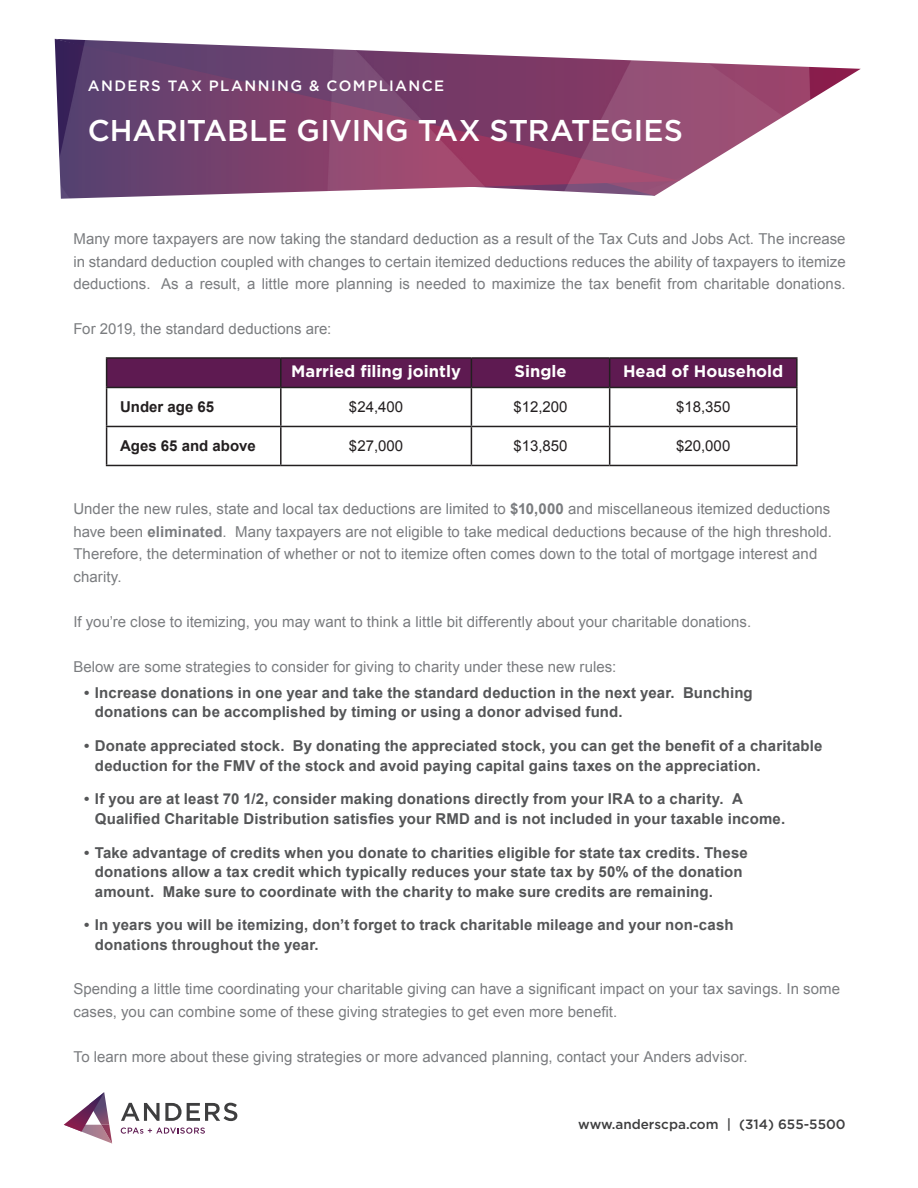
<style>
.page{position:relative;width:918px;height:1188px;background:#fff}
.page>*{position:absolute;margin:0;border:0;box-sizing:border-box;transform-origin:0 0}
.t1{font:500 30px "Gotham";letter-spacing:-.005em;color:#fff}
.t2{font:700 16.5px "Gotham";color:#fff}
.t3{font:15px/22.5px "Arial";letter-spacing:.005em;color:#7a7c7f}
.t4{font:700 15px/19.5px "Arial";letter-spacing:.01em;color:#545557}
.t5{font:15px "Arial";color:#231f20}
.Subhead{font:500 15px "Gotham";letter-spacing:.095em;color:#fff}
.t6{font:700 15px "Arial";color:#231f20}
.t7{font:500 13.5px "Gotham";color:#3e3e3f}
.s1{font-weight:700}
</style>
<div class="page">
<img style="left:54px;top:38px;width:807px;height:379px">
<svg style="left:64px;top:1092px;width:48px;height:52px"></svg>
<svg style="left:121px;top:1103px;width:116px;height:18px"></svg>
<svg style="left:121px;top:1128px;width:84px;height:6px"></svg>
<hr style="left:106px;top:357px;width:175px;height:2px;background:#231f20">
<hr style="left:281px;top:357px;width:190px;height:2px;background:#231f20">
<hr style="left:471px;top:357px;width:139px;height:2px;background:#231f20">
<hr style="left:610px;top:357px;width:188px;height:2px;background:#231f20">
<svg style="left:106px;top:358px;width:691px;height:29px;background:#5b1a4e"></svg>
<hr style="left:796px;top:359px;width:2px;height:28px;background:#231f20">
<hr style="left:106px;top:387px;width:175px;height:1px;background:#231f20">
<hr style="left:106px;top:388px;width:1px;height:38px;background:#231f20">
<hr style="left:281px;top:387px;width:190px;height:1px;background:#231f20">
<hr style="left:280px;top:388px;width:2px;height:38px;background:#231f20">
<hr style="left:471px;top:387px;width:139px;height:1px;background:#231f20">
<hr style="left:471px;top:388px;width:1px;height:38px;background:#231f20">
<hr style="left:610px;top:387px;width:188px;height:1px;background:#231f20">
<hr style="left:609px;top:388px;width:1px;height:38px;background:#231f20">
<hr style="left:796px;top:388px;width:2px;height:38px;background:#231f20">
<hr style="left:106px;top:426px;width:175px;height:1px;background:#231f20">
<hr style="left:106px;top:427px;width:1px;height:38px;background:#231f20">
<hr style="left:281px;top:426px;width:190px;height:1px;background:#231f20">
<hr style="left:280px;top:427px;width:2px;height:38px;background:#231f20">
<hr style="left:471px;top:426px;width:139px;height:1px;background:#231f20">
<hr style="left:471px;top:427px;width:1px;height:38px;background:#231f20">
<hr style="left:610px;top:426px;width:188px;height:1px;background:#231f20">
<hr style="left:609px;top:427px;width:1px;height:38px;background:#231f20">
<hr style="left:796px;top:427px;width:2px;height:38px;background:#231f20">
<hr style="left:106px;top:465px;width:175px;height:1px;background:#231f20">
<hr style="left:281px;top:465px;width:190px;height:1px;background:#231f20">
<hr style="left:471px;top:465px;width:139px;height:1px;background:#231f20">
<hr style="left:610px;top:465px;width:188px;height:1px;background:#231f20">
<p class="Subhead" style="left:88px;top:76px;width:358px">ANDERS TAX PLANNING &amp; COMPLIANCE</p>
<p class="t1" style="left:88px;top:111px;width:597px">CHARITABLE GIVING TAX STRATEGIES</p>
<p class="t3" style="left:73px;top:228px;width:774px;text-align:justify">Many more taxpayers are now taking the standard deduction as a result of the Tax Cuts and Jobs Act. The increase in standard deduction coupled with changes to certain itemized deductions reduces the ability of taxpayers to itemize deductions. As a result, a little more planning is needed to maximize the tax benefit from charitable donations.</p>
<p class="t3" style="left:73px;top:318px;width:260px">For 2019, the standard deductions are:</p>
<p class="t2" style="left:291px;top:360px;width:171px">Married filing jointly</p>
<p class="t2" style="left:515px;top:360px;width:54px">Single</p>
<p class="t2" style="left:623px;top:360px;width:162px">Head of Household</p>
<p class="t6" style="left:120px;top:397px;width:96px">Under age 65</p>
<p class="t5" style="left:349px;top:397px;width:56px">$24,400</p>
<p class="t5" style="left:513px;top:397px;width:56px">$12,200</p>
<p class="t5" style="left:676px;top:397px;width:56px">$18,350</p>
<p class="t6" style="left:120px;top:436px;width:137px">Ages 65 and above</p>
<p class="t5" style="left:349px;top:436px;width:56px">$27,000</p>
<p class="t5" style="left:513px;top:436px;width:56px">$13,850</p>
<p class="t5" style="left:676px;top:436px;width:56px">$20,000</p>
<p class="t3" style="left:73px;top:498px;width:760px">Under the new rules, state and local tax deductions are limited to <span class="s1">$10,000</span> and miscellaneous itemized deductions have been <span class="s1">eliminated</span>. Many taxpayers are not eligible to take medical deductions because of the high threshold.<br>Therefore, the determination of whether or not to itemize often comes down to the total of mortgage interest and charity.</p>
<p class="t3" style="left:73px;top:610px;width:679px">If you’re close to itemizing, you may want to think a little bit differently about your charitable donations.</p>
<p class="t3" style="left:73px;top:655px;width:545px">Below are some strategies to consider for giving to charity under these new rules:</p>
<p class="t4" style="left:95px;top:683px;width:659px;text-indent:-11px">• Increase donations in one year and take the standard deduction in the next year. Bunching donations can be accomplished by timing or using a donor advised fund.</p>
<p class="t4" style="left:95px;top:737px;width:729px;text-indent:-11px">• Donate appreciated stock. By donating the appreciated stock, you can get the benefit of a charitable deduction for the FMV of the stock and avoid paying capital gains taxes on the appreciation.</p>
<p class="t4" style="left:95px;top:790px;width:692px;text-indent:-11px">• If you are at least 70 1/2, consider making donations directly from your IRA to a charity. A<br>Qualified Charitable Distribution satisfies your RMD and is not included in your taxable income.</p>
<p class="t4" style="left:95px;top:843px;width:654px;text-indent:-11px">• Take advantage of credits when you donate to charities eligible for state tax credits. These donations allow a tax credit which typically reduces your state tax by 50% of the donation amount. Make sure to coordinate with the charity to make sure credits are remaining.</p>
<p class="t4" style="left:95px;top:916px;width:640px;text-indent:-11px">• In years you will be itemizing, don’t forget to track charitable mileage and your non-cash donations throughout the year.</p>
<p class="t3" style="left:73px;top:978px;width:768px">Spending a little time coordinating your charitable giving can have a significant impact on your tax savings. In some cases, you can combine some of these giving strategies to get even more benefit.</p>
<p class="t3" style="left:73px;top:1045px;width:676px">To learn more about these giving strategies or more advanced planning, contact your Anders advisor.</p>
<p class="t7" style="left:578px;top:1115px;width:269px">www.anderscpa.com | (314) 655-5500</p>
</div>
